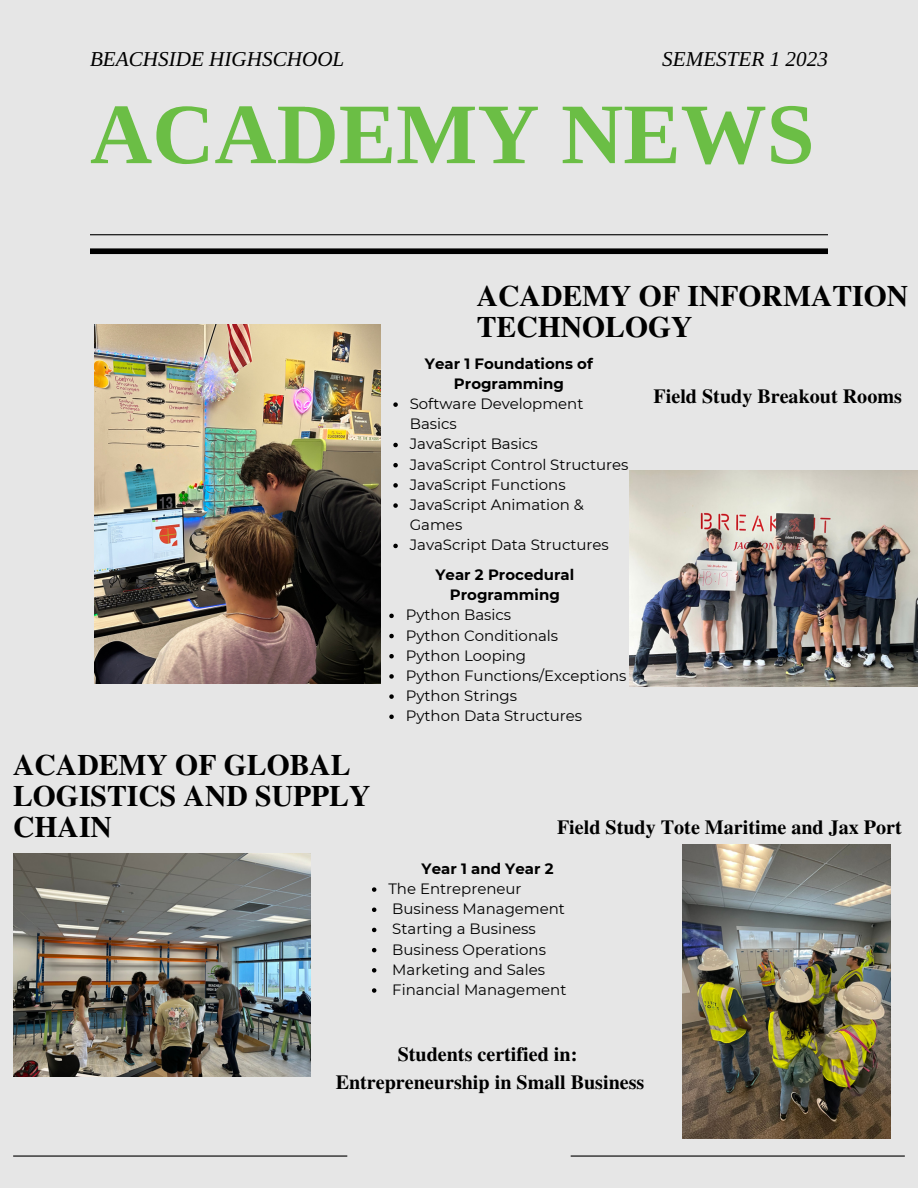
<style>
.page{position:relative;width:918px;height:1188px;background:#e6e6e6}
.page>*{position:absolute;margin:0;border:0;box-sizing:border-box;transform-origin:0 0}
.t1{font:700 86.1px "Libra Serif Modern";color:#6bbe45}
.t2{font:700 29.7px/30.8px "Te X Gyre Termes";color:#000}
.t3{font:italic 21.15px "Libra Serif Modern";color:#000}
.t4{font:700 20.1px "Te X Gyre Termes";color:#000}
.t5{font:15px/20.2px "Montserrat";color:#000}
.t6{font:700 15px/20.2px "Montserrat";color:#000;text-align:center}
</style>
<div class="page">
<img style="left:95px;top:324px;width:286px;height:359px">
<img style="left:683px;top:845px;width:208px;height:293px">
<hr style="left:90px;top:234px;width:738px;height:1px;background:#000">
<hr style="left:13px;top:1155px;width:334px;height:2px;background:#000">
<hr style="left:571px;top:1155px;width:334px;height:2px;background:#000">
<div style="left:90px;top:248px;width:738px;height:6px;background:#000"></div>
<img style="left:629px;top:471px;width:288px;height:216px">
<img style="left:13px;top:854px;width:297px;height:222px">
<svg style="left:393px;top:402px;width:5px;height:5px"></svg>
<svg style="left:393px;top:443px;width:5px;height:4px"></svg>
<svg style="left:393px;top:463px;width:5px;height:4px"></svg>
<svg style="left:393px;top:483px;width:5px;height:5px"></svg>
<svg style="left:393px;top:503px;width:5px;height:5px"></svg>
<svg style="left:393px;top:544px;width:5px;height:4px"></svg>
<svg style="left:389px;top:614px;width:5px;height:4px"></svg>
<svg style="left:389px;top:634px;width:5px;height:4px"></svg>
<svg style="left:389px;top:654px;width:5px;height:4px"></svg>
<svg style="left:389px;top:674px;width:5px;height:5px"></svg>
<svg style="left:389px;top:694px;width:5px;height:5px"></svg>
<svg style="left:389px;top:715px;width:5px;height:4px"></svg>
<svg style="left:372px;top:887px;width:4px;height:5px"></svg>
<svg style="left:372px;top:908px;width:4px;height:4px"></svg>
<svg style="left:372px;top:928px;width:4px;height:4px"></svg>
<svg style="left:372px;top:948px;width:4px;height:4px"></svg>
<svg style="left:372px;top:968px;width:4px;height:5px"></svg>
<svg style="left:372px;top:988px;width:4px;height:5px"></svg>
<p class="t3" style="left:90px;top:47px;width:256px">BEACHSIDE HIGHSCHOOL</p>
<p class="t3" style="left:662px;top:47px;width:167px">SEMESTER 1 2023</p>
<p class="t1" style="left:90px;top:85px;width:726px">ACADEMY NEWS</p>
<p class="t2" style="left:477px;top:279px;width:433px">ACADEMY OF INFORMATION<br>TECHNOLOGY</p>
<p class="t2" style="left:13px;top:748px;width:359px">ACADEMY OF GLOBAL<br>LOGISTICS AND SUPPLY<br>CHAIN</p>
<p class="t6" style="left:425px;top:353px;width:169px">Year 1 Foundations of<br>Programming</p>
<p class="t5" style="left:410px;top:394px;width:175px">Software Development<br>Basics</p>
<p class="t5" style="left:410px;top:434px;width:130px">JavaScript Basics</p>
<p class="t5" style="left:410px;top:454px;width:220px">JavaScript Control Structures</p>
<p class="t5" style="left:410px;top:474px;width:157px">JavaScript Functions</p>
<p class="t5" style="left:410px;top:495px;width:175px">JavaScript Animation &amp;<br>Games</p>
<p class="t5" style="left:410px;top:535px;width:201px">JavaScript Data Structures</p>
<p class="t6" style="left:436px;top:564px;width:140px">Year 2 Procedural<br>Programming</p>
<p class="t5" style="left:406px;top:605px;width:107px">Python Basics</p>
<p class="t5" style="left:406px;top:625px;width:154px">Python Conditionals</p>
<p class="t5" style="left:406px;top:645px;width:122px">Python Looping</p>
<p class="t5" style="left:406px;top:665px;width:222px">Python Functions/Exceptions</p>
<p class="t5" style="left:406px;top:686px;width:113px">Python Strings</p>
<p class="t5" style="left:406px;top:706px;width:178px">Python Data Structures</p>
<p class="t4" style="left:654px;top:380px;width:250px">Field Study Breakout Rooms</p>
<p class="t4" style="left:557px;top:811px;width:346px">Field Study Tote Maritime and Jax Port</p>
<p class="t6" style="left:422px;top:858px;width:133px">Year 1 and Year 2</p>
<p class="t5" style="left:388px;top:879px;width:135px">The Entrepreneur</p>
<p class="t5" style="left:392px;top:899px;width:174px">Business Management</p>
<p class="t5" style="left:392px;top:919px;width:145px">Starting a Business</p>
<p class="t5" style="left:392px;top:939px;width:155px">Business Operations</p>
<p class="t5" style="left:392px;top:959px;width:154px">Marketing and Sales</p>
<p class="t5" style="left:392px;top:979px;width:176px">Financial Management</p>
<p class="t4" style="left:398px;top:1038px;width:181px">Students certified in:</p>
<p class="t4" style="left:336px;top:1066px;width:310px">Entrepreneurship in Small Business</p>
</div>
